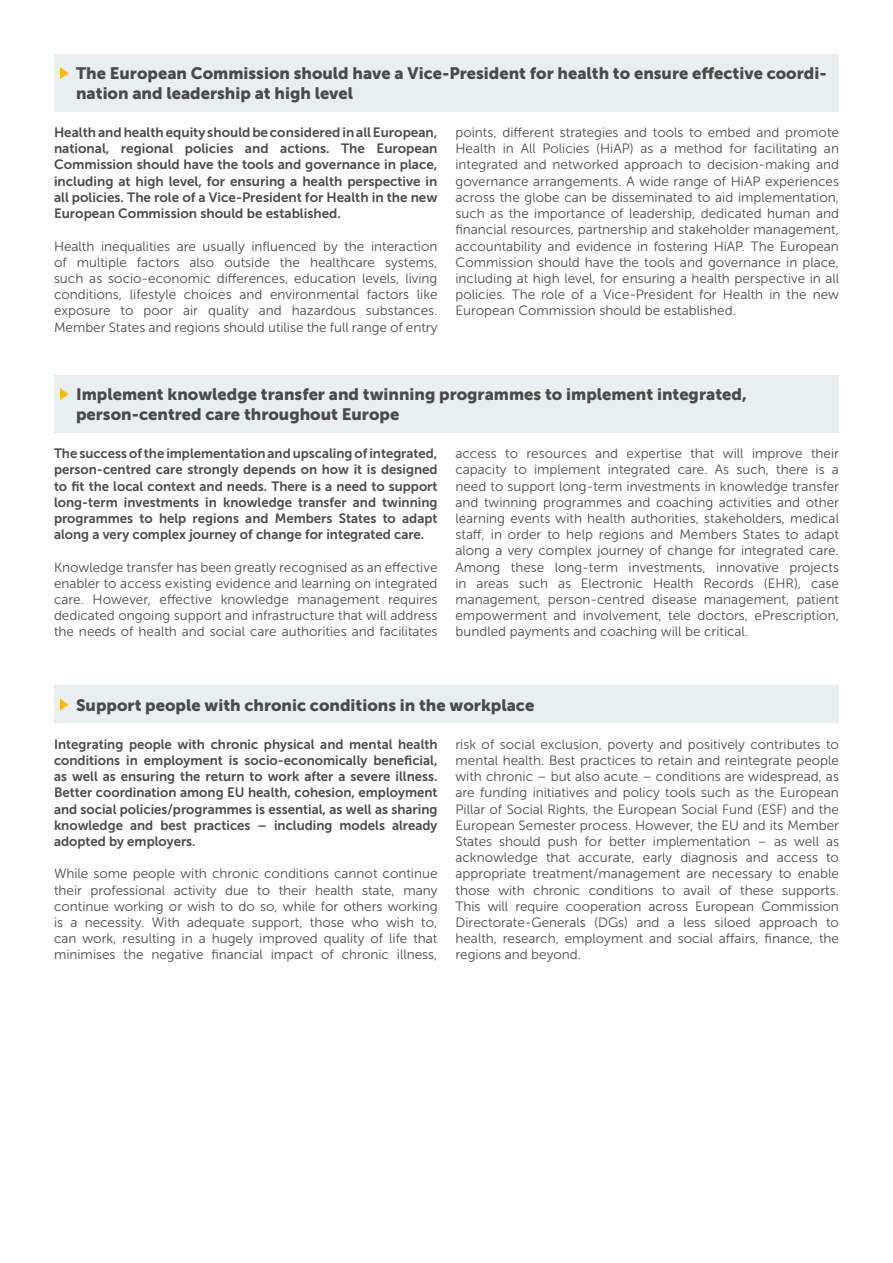
<style>
.page{position:relative;width:893px;height:1263px;background:#fff}
.page>*{position:absolute;margin:0;border:0;box-sizing:border-box;transform-origin:0 0}
.t1{font:16.5px/19.8px "Museo Sans 900";color:#4a4a49}
.t2{font:13.5px/16.2px "Museo Sans 300";color:#4a4a49;text-align:justify}
.t3{font:13.5px/16.2px "Museo Sans 700";color:#4a4a49;text-align:justify}
</style>
<div class="page">
<div style="left:54px;top:54px;width:785px;height:58px;background:#e9eef0"></div>
<svg style="left:60px;top:67px;width:9px;height:12px"></svg>
<div style="left:54px;top:375px;width:785px;height:58px;background:#e9eef0"></div>
<svg style="left:60px;top:388px;width:9px;height:12px"></svg>
<div style="left:54px;top:685px;width:785px;height:38px;background:#e9eef0"></div>
<svg style="left:60px;top:699px;width:9px;height:12px"></svg>
<p class="t1" style="left:76px;top:63px;width:752px">The European Commission should have a Vice-President for health to ensure effective coordi&shy;nation and leadership at high level</p>
<p class="t3" style="left:54px;top:124px;width:385px">Health and health equity should be considered in all European, national, regional policies and actions. The European Commission should have the tools and governance in place, including at high level, for ensuring a health perspective in all policies. The role of a Vice-President for Health in the new European Commission should be established.</p>
<p class="t2" style="left:54px;top:238px;width:385px">Health inequalities are usually influenced by the interaction of multiple factors also outside the healthcare systems, such as socio-economic differences, education levels, living conditions, lifestyle choices and environmental factors like exposure to poor air quality and hazardous substances.<br>Member States and regions should utilise the full range of entry</p>
<p class="t2" style="left:455px;top:124px;width:385px">points, different strategies and tools to embed and promote Health in All Policies (HiAP) as a method for facilitating an integrated and networked approach to decision-making and governance arrangements. A wide range of HiAP experiences across the globe can be disseminated to aid implementation, such as the importance of leadership, dedicated human and financial resources, partnership and stakeholder management, accountability and evidence in fostering HiAP. The European Commission should have the tools and governance in place, including at high level, for ensuring a health perspective in all policies. The role of a Vice-President for Health in the new European Commission should be established.</p>
<p class="t1" style="left:76px;top:384px;width:672px">Implement knowledge transfer and twinning programmes to implement integrated, person-centred care throughout Europe</p>
<p class="t3" style="left:54px;top:445px;width:385px">The success of the implementation and upscaling of integrated, person-centred care strongly depends on how it is designed to fit the local context and needs. There is a need to support long-term investments in knowledge transfer and twinning programmes to help regions and Members States to adapt along a very complex journey of change for integrated care.</p>
<p class="t2" style="left:54px;top:559px;width:385px">Knowledge transfer has been greatly recognised as an effective enabler to access existing evidence and learning on integrated care. However, effective knowledge management requires dedicated ongoing support and infrastructure that will address the needs of health and social care authorities and facilitates</p>
<p class="t2" style="left:455px;top:445px;width:385px">access to resources and expertise that will improve their capacity to implement integrated care. As such, there is a need to support long-term investments in knowledge transfer and twinning programmes and coaching activities and other learning events with health authorities, stakeholders, medical staff, in order to help regions and Members States to adapt along a very complex journey of change for integrated care.<br>Among these long-term investments, innovative projects in areas such as Electronic Health Records (EHR), case management, person-centred disease management, patient empowerment and involvement, tele doctors, ePrescription, bundled payments and coaching will be critical.</p>
<p class="t1" style="left:76px;top:695px;width:460px">Support people with chronic conditions in the workplace</p>
<p class="t3" style="left:54px;top:736px;width:385px">Integrating people with chronic physical and mental health conditions in employment is socio-economically beneficial, as well as ensuring the return to work after a severe illness.<br>Better coordination among EU health, cohesion, employment and social policies/programmes is essential, as well as sharing knowledge and best practices – including models already adopted by employers.</p>
<p class="t2" style="left:54px;top:866px;width:385px">While some people with chronic conditions cannot continue their professional activity due to their health state, many continue working or wish to do so, while for others working is a necessity. With adequate support, those who wish to, can work, resulting in a hugely improved quality of life that minimises the negative financial impact of chronic illness,</p>
<p class="t2" style="left:455px;top:736px;width:385px">risk of social exclusion, poverty and positively contributes to mental health. Best practices to retain and reintegrate people with chronic – but also acute – conditions are widespread, as are funding initiatives and policy tools such as the European Pillar of Social Rights, the European Social Fund (ESF) and the European Semester process. However, the EU and its Member States should push for better implementation – as well as acknowledge that accurate, early diagnosis and access to appropriate treatment/management are necessary to enable those with chronic conditions to avail of these supports.<br>This will require cooperation across European Commission Directorate-Generals (DGs) and a less siloed approach to health, research, employment and social affairs, finance, the regions and beyond.</p>
</div>
